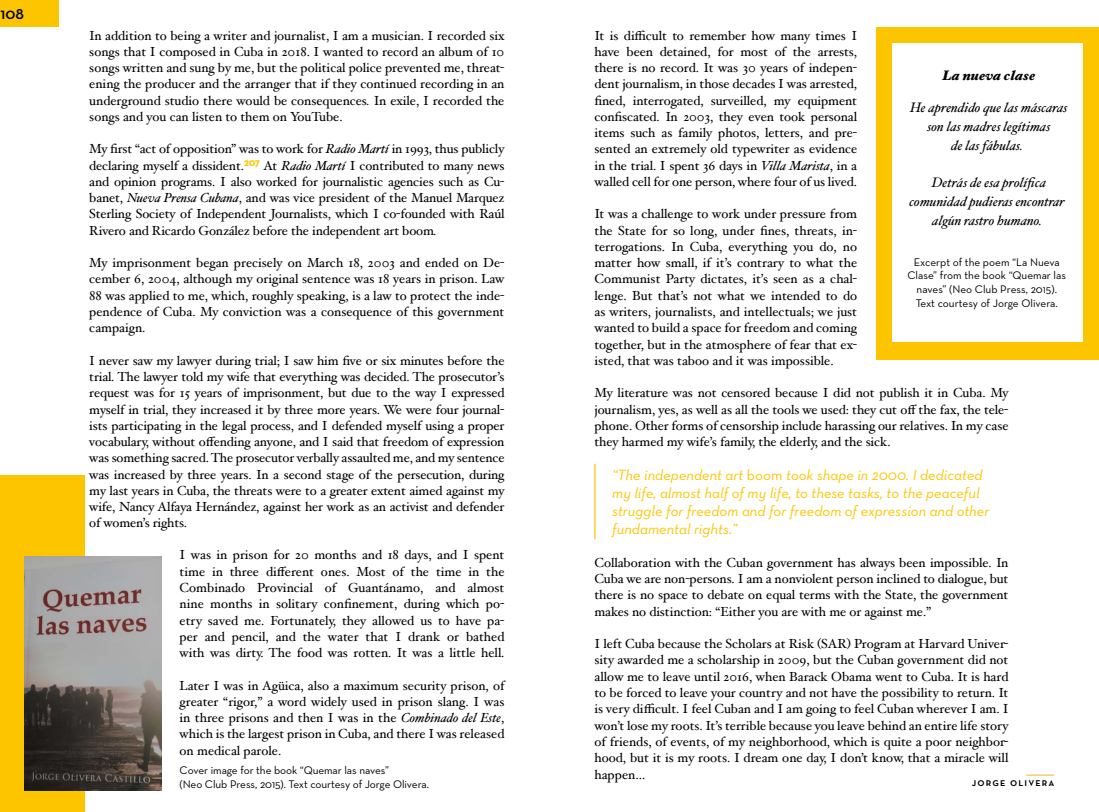
<style>
.page{position:relative;width:1099px;height:812px;background:#fff}
.page>*{position:absolute;margin:0;border:0;box-sizing:border-box;transform-origin:0 0}
.t1{font:600 16.25px "Neutraface Text";color:#000}
.CitaAmarilla{font:italic 15px/18px "Neutra Text";color:#fdc500}
.Lugardenacimiento{font:italic 13.75px/18.8px "Hoefler Text";color:#000;text-align:center}
.Lugardenacimiento-2{font:italic 900 13.75px "Hoefler Text";color:#000}
.txt{font:13.12px/16.2px "Hoefler Text";color:#000;text-align:justify}
.Estilo_de_párrafo_1{font:11.25px/13.8px "Neutraface Text";letter-spacing:-.005em;color:#000}
.t2{font:600 11.25px "Neutraface Text";letter-spacing:.1em;color:#000}
.s1{font-style:italic}
.s2{font-style:normal}
</style>
<div class="page">
<svg style="left:1026px;top:774px;width:27px;height:1px"></svg>
<div style="left:876px;top:27px;width:222px;height:333px;background:#fdc500"></div>
<div style="left:891px;top:66px;width:191px;height:276px;background:#fff"></div>
<div style="left:891px;top:43px;width:191px;height:23px;background:#fff"></div>
<div style="left:0;top:0;width:58px;height:27px;background:#fdc500"></div>
<div style="left:0;top:475px;width:84px;height:336px;background:#fdc500"></div>
<img style="left:25px;top:556px;width:137px;height:234px">
<hr style="left:594px;top:463px;width:1px;height:76px;background:#fdc500">
<p class="t1" style="left:0;top:3px;width:25px">108</p>
<p class="txt" style="left:89px;top:27px;width:416px">In addition to being a writer and journalist, I am a musician. I recorded six songs that I composed in Cuba in 2018. I wanted to record an album of 10 songs written and sung by me, but the political police prevented me, threat&shy;ening the producer and the arranger that if they continued recording in an underground studio there would be consequences<span class="s1">.</span> In exile, I recorded the songs and you can listen to them on YouTube.</p>
<p class="txt" style="left:89px;top:141px;width:416px">My first “act of opposition” was to work for <span class="s1">Radio Martí</span> in 1993, thus publicly declaring myself a dissident.<sup>207</sup> At <span class="s1">Radio Martí</span> I contributed to many news and opinion programs. I also worked for journalistic agencies such as Cu&shy;banet, <span class="s1">Nueva Prensa Cubana</span>, and was vice president of the Manuel Marquez Sterling Society of Independent Journalists, which I co-founded with Raúl Rivero and Ricardo González before the independent art boom<span class="s1">.</span></p>
<p class="txt" style="left:89px;top:254px;width:416px">My imprisonment began precisely on March 18, 2003 and ended on De&shy;cember 6, 2004, although my original sentence was 18 years in prison. Law 88 was applied to me, which, roughly speaking, is a law to protect the inde&shy;pendence of Cuba. My conviction was a consequence of this government campaign.</p>
<p class="txt" style="left:89px;top:352px;width:416px">I never saw my lawyer during trial; I saw him five or six minutes before the trial. The lawyer told my wife that everything was decided. The prosecutor’s request was for 15 years of imprisonment, but due to the way I expressed myself in trial, they increased it by three more years. We were four journal&shy;ists participating in the legal process, and I defended myself using a proper vocabulary, without offending anyone, and I said that freedom of expression was something sacred. The prosecutor verbally assaulted me, and my sentence was increased by three years. In a second stage of the persecution, during my last years in Cuba, the threats were to a greater extent aimed against my wife, Nancy Alfaya Hernández, against her work as an activist and defender of women’s rights.</p>
<p class="txt" style="left:180px;top:546px;width:326px">I was in prison for 20 months and 18 days, and I spent time in three different ones. Most of the time in the Combinado Provincial of Guantánamo, and almost nine months in solitary confinement, during which po&shy;etry saved me. Fortunately, they allowed us to have pa&shy;per and pencil, and the water that I drank or bathed with was dirty. The food was rotten. It was a little hell.</p>
<p class="txt" style="left:180px;top:676px;width:326px">Later I was in Agüica, also a maximum security prison, of greater “rigor,” a word widely used in prison slang. I was in three prisons and then I was in the <span class="s1">Combinado del Este</span>, which is the largest prison in Cuba, and there I was released on medical parole.</p>
<p class="Estilo_de_párrafo_1" style="left:180px;top:763px;width:251px">Cover image for the book “Quemar las naves”<br>(Neo Club Press, 2015). Text courtesy of Jorge Olivera.</p>
<p class="txt" style="left:594px;top:27px;width:264px">It is difficult to remember how many times I have been detained, for most of the arrests, there is no record. It was 30 years of indepen&shy;dent journalism, in those decades I was arrested, fined, interrogated, surveilled, my equipment confiscated. In 2003, they even took personal items such as family photos, letters, and pre&shy;sented an extremely old typewriter as evidence in the trial. I spent 36 days in <span class="s1">Villa Marista</span>, in a walled cell for one person, where four of us lived.</p>
<p class="txt" style="left:594px;top:206px;width:264px">It was a challenge to work under pressure from the State for so long, under fines, threats, in&shy;terrogations. In Cuba, everything you do, no matter how small, if it’s contrary to what the Communist Party dictates, it’s seen as a chal&shy;lenge. But that’s not what we intended to do as writers, journalists, and intellectuals; we just wanted to build a space for freedom and coming together, but in the atmosphere of fear that ex&shy;isted, that was taboo and it was impossible.</p>
<p class="txt" style="left:594px;top:384px;width:415px">My literature was not censored because I did not publish it in Cuba. My journalism, yes, as well as all the tools we used: they cut off the fax, the tele&shy;phone. Other forms of censorship include harassing our relatives. In my case they harmed my wife’s family, the elderly, and the sick.</p>
<p class="CitaAmarilla" style="left:612px;top:466px;width:378px">“The independent art <span class="s2">boom</span> took shape in 2000. I dedicated my life, almost half of my life, to these tasks, to the peaceful struggle for freedom and for freedom of expression and other fundamental rights.”</p>
<p class="txt" style="left:594px;top:554px;width:415px">Collaboration with the Cuban government has always been impossible. In Cuba we are non-persons. I am a nonviolent person inclined to dialogue, but there is no space to debate on equal terms with the State, the government makes no distinction: “Either you are with me or against me.”</p>
<p class="txt" style="left:594px;top:635px;width:415px">I left Cuba because the Scholars at Risk (SAR) Program at Harvard Univer&shy;sity awarded me a scholarship in 2009, but the Cuban government did not allow me to leave until 2016, when Barack Obama went to Cuba. It is hard to be forced to leave your country and not have the possibility to return. It is very difficult. I feel Cuban and I am going to feel Cuban wherever I am. I won’t lose my roots. It’s terrible because you leave behind an entire life story of friends, of events, of my neighborhood, which is quite a poor neighbor&shy;hood, but it is my roots. I dream one day, I don’t know, that a miracle will happen…</p>
<p class="Lugardenacimiento-2" style="left:942px;top:67px;width:95px">La nueva clase</p>
<p class="Lugardenacimiento" style="left:910px;top:98px;width:159px">He aprendido que las máscaras</p>
<p class="Lugardenacimiento" style="left:927px;top:117px;width:124px">son las madres legítimas de las fábulas.</p>
<p class="Lugardenacimiento" style="left:909px;top:173px;width:157px">Detrás de esa prolífica comunidad pudieras encontrar algún rastro humano.</p>
<p class="Estilo_de_párrafo_1" style="left:907px;top:255px;width:160px;text-align:center">Excerpt of the poem “La Nueva<br>Clase” from the book “Quemar las naves” (Neo Club Press, 2015).<br>Text courtesy of Jorge Olivera.</p>
<p class="t2" style="left:971px;top:774px;width:84px">jorge olivera</p>
</div>
